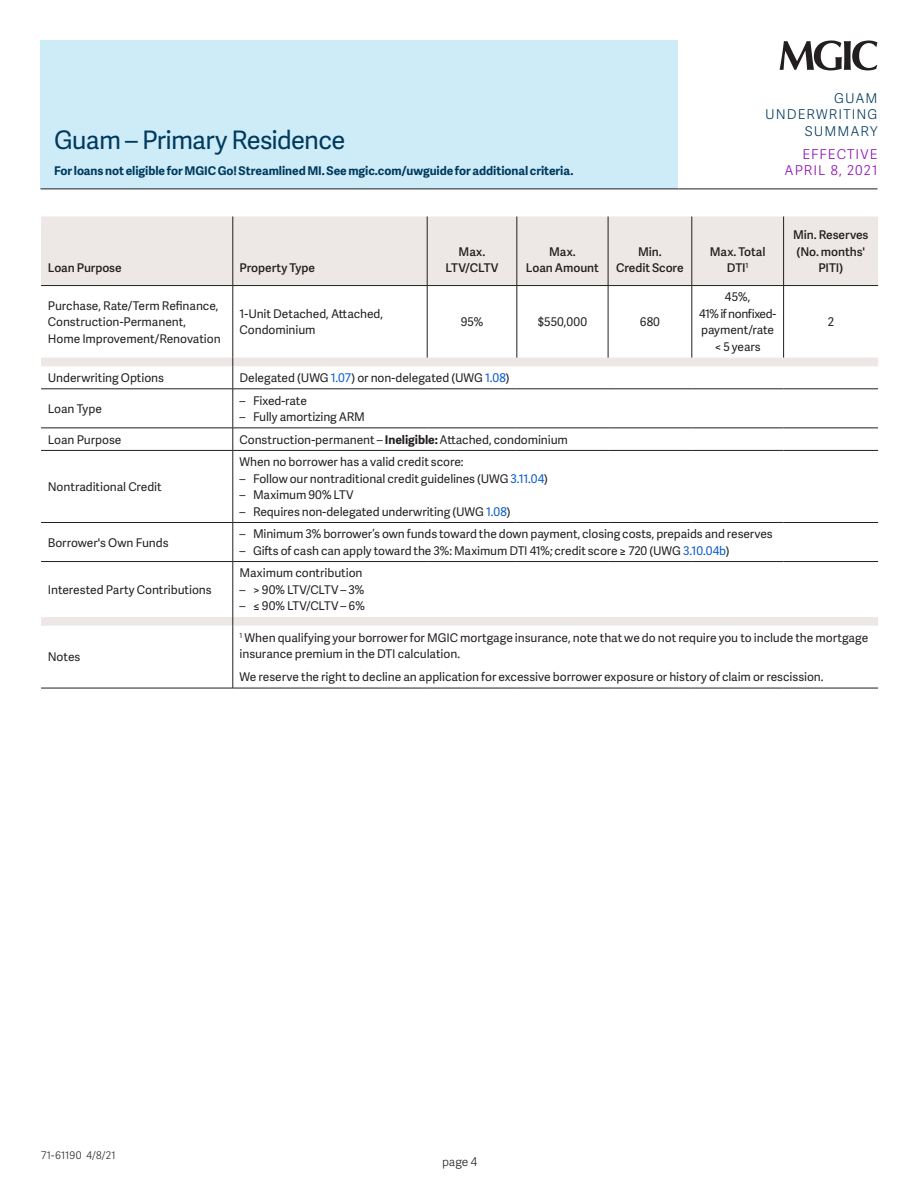
<style>
.page{position:relative;width:918px;height:1188px;background:#fff}
.page>*{position:absolute;margin:0;border:0;box-sizing:border-box;transform-origin:0 0}
.Summaries_header{font:25.5px "Adelle Sans";letter-spacing:-.03em;color:#003a5d}
.t1{font:300 13.5px/16.5px "Adelle Sans";letter-spacing:.075em;color:#003a5d;text-align:right}
.t2{font:300 13.5px/16.5px "Adelle Sans";letter-spacing:.08em;color:#8c06b1;text-align:right}
.t3{font:12px/16.5px "Adelle Sans";letter-spacing:-.005em;color:#231f20}
.t4{font:12px/16.5px "Adelle Sans Sb";letter-spacing:-.005em;color:#231f20;text-align:center}
.t5{font:700 12px "Adelle Sans";letter-spacing:-.005em;color:#003a5d}
.Page_Numbers{font:300 12px "Adelle Sans";color:#231f20}
.t6{font:300 10.5px "Adelle Sans";letter-spacing:.025em;color:#231f20}
.s1{color:#075bce}
.s2{font-weight:700}
</style>
<div class="page">
<svg style="left:780px;top:40px;width:98px;height:30px"></svg>
<div style="left:40px;top:40px;width:638px;height:149px;background:#ceebf8"></div>
<hr style="left:40px;top:189px;width:638px;height:1px;background:#231f20">
<hr style="left:678px;top:189px;width:200px;height:1px;background:#231f20">
<svg style="left:41px;top:216px;width:837px;height:410px"></svg>
<hr style="left:233px;top:216px;width:1px;height:69px;background:#231f20">
<hr style="left:427px;top:216px;width:1px;height:69px;background:#231f20">
<hr style="left:517px;top:216px;width:1px;height:69px;background:#231f20">
<hr style="left:608px;top:216px;width:1px;height:69px;background:#231f20">
<hr style="left:692px;top:216px;width:1px;height:69px;background:#231f20">
<hr style="left:41px;top:285px;width:192px;height:1px;background:#231f20">
<hr style="left:233px;top:285px;width:194px;height:1px;background:#231f20">
<hr style="left:233px;top:286px;width:1px;height:72px;background:#231f20">
<hr style="left:427px;top:285px;width:90px;height:1px;background:#231f20">
<hr style="left:427px;top:286px;width:1px;height:72px;background:#231f20">
<hr style="left:517px;top:285px;width:91px;height:1px;background:#231f20">
<hr style="left:517px;top:286px;width:1px;height:72px;background:#231f20">
<hr style="left:608px;top:285px;width:84px;height:1px;background:#231f20">
<hr style="left:608px;top:286px;width:1px;height:72px;background:#231f20">
<hr style="left:692px;top:285px;width:92px;height:1px;background:#231f20">
<hr style="left:692px;top:286px;width:1px;height:72px;background:#231f20">
<svg style="left:233px;top:358px;width:1px;height:31px"></svg>
<hr style="left:41px;top:389px;width:192px;height:1px;background:#231f20">
<hr style="left:233px;top:389px;width:194px;height:1px;background:#231f20">
<hr style="left:233px;top:389px;width:1px;height:39px;background:#231f20">
<hr style="left:427px;top:389px;width:90px;height:1px;background:#231f20">
<hr style="left:517px;top:389px;width:91px;height:1px;background:#231f20">
<hr style="left:608px;top:389px;width:84px;height:1px;background:#231f20">
<hr style="left:692px;top:389px;width:92px;height:1px;background:#231f20">
<hr style="left:784px;top:389px;width:94px;height:1px;background:#231f20">
<hr style="left:41px;top:428px;width:192px;height:1px;background:#231f20">
<hr style="left:233px;top:428px;width:194px;height:1px;background:#231f20">
<svg style="left:233px;top:428px;width:1px;height:22px"></svg>
<hr style="left:427px;top:428px;width:90px;height:1px;background:#231f20">
<hr style="left:517px;top:428px;width:91px;height:1px;background:#231f20">
<hr style="left:608px;top:428px;width:84px;height:1px;background:#231f20">
<hr style="left:692px;top:428px;width:92px;height:1px;background:#231f20">
<hr style="left:784px;top:428px;width:94px;height:1px;background:#231f20">
<hr style="left:41px;top:450px;width:192px;height:1px;background:#231f20">
<hr style="left:233px;top:450px;width:194px;height:1px;background:#231f20">
<hr style="left:233px;top:451px;width:1px;height:71px;background:#231f20">
<hr style="left:427px;top:450px;width:90px;height:1px;background:#231f20">
<hr style="left:517px;top:450px;width:91px;height:1px;background:#231f20">
<hr style="left:608px;top:450px;width:84px;height:1px;background:#231f20">
<hr style="left:692px;top:450px;width:92px;height:1px;background:#231f20">
<hr style="left:784px;top:450px;width:94px;height:1px;background:#231f20">
<hr style="left:41px;top:522px;width:192px;height:1px;background:#231f20">
<hr style="left:233px;top:522px;width:194px;height:1px;background:#231f20">
<hr style="left:233px;top:523px;width:1px;height:38px;background:#231f20">
<hr style="left:427px;top:522px;width:90px;height:1px;background:#231f20">
<hr style="left:517px;top:522px;width:91px;height:1px;background:#231f20">
<hr style="left:608px;top:522px;width:84px;height:1px;background:#231f20">
<hr style="left:692px;top:522px;width:92px;height:1px;background:#231f20">
<hr style="left:784px;top:522px;width:94px;height:1px;background:#231f20">
<hr style="left:41px;top:561px;width:192px;height:1px;background:#231f20">
<hr style="left:233px;top:561px;width:194px;height:1px;background:#231f20">
<hr style="left:233px;top:562px;width:1px;height:55px;background:#231f20">
<hr style="left:427px;top:561px;width:90px;height:1px;background:#231f20">
<hr style="left:517px;top:561px;width:91px;height:1px;background:#231f20">
<hr style="left:608px;top:561px;width:84px;height:1px;background:#231f20">
<hr style="left:692px;top:561px;width:92px;height:1px;background:#231f20">
<hr style="left:784px;top:561px;width:94px;height:1px;background:#231f20">
<hr style="left:233px;top:626px;width:1px;height:62px;background:#231f20">
<hr style="left:783px;top:216px;width:1px;height:69px;background:#231f20">
<hr style="left:784px;top:285px;width:94px;height:1px;background:#231f20">
<hr style="left:783px;top:286px;width:1px;height:72px;background:#231f20">
<hr style="left:41px;top:688px;width:192px;height:1px;background:#231f20">
<hr style="left:233px;top:688px;width:194px;height:1px;background:#231f20">
<hr style="left:427px;top:688px;width:90px;height:1px;background:#231f20">
<hr style="left:517px;top:688px;width:91px;height:1px;background:#231f20">
<hr style="left:608px;top:688px;width:84px;height:1px;background:#231f20">
<hr style="left:692px;top:688px;width:92px;height:1px;background:#231f20">
<hr style="left:784px;top:688px;width:94px;height:1px;background:#231f20">
<p class="Summaries_header" style="left:54px;top:122px;width:293px">Guam – Primary Residence</p>
<h4 class="t5" style="left:54px;top:162px;width:521px">For loans not eligible for MGIC Go! Streamlined MI. See mgic.com/uwguide for additional criteria.</h4>
<p class="t1" style="left:765px;top:89px;width:114px">GUAM<br>UNDERWRITING<br>SUMMARY</p>
<p class="t2" style="left:785px;top:145px;width:94px">EFFECTIVE<br>APRIL 8, 2021</p>
<p class="t4" style="left:48px;top:259px;width:75px">Loan Purpose</p>
<p class="t4" style="left:240px;top:259px;width:77px">Property Type</p>
<p class="t4" style="left:445px;top:243px;width:55px">Max.<br>LTV/CLTV</p>
<p class="t4" style="left:526px;top:243px;width:74px">Max.<br>Loan Amount</p>
<p class="t4" style="left:616px;top:243px;width:69px">Min.<br>Credit Score</p>
<p class="t4" style="left:710px;top:243px;width:57px">Max. Total<br>DTI<sup>1</sup></p>
<p class="t3" style="left:48px;top:297px;width:174px">Purchase, Rate/Term Refinance,<br>Construction-Permanent,<br>Home Improvement/Renovation</p>
<p class="t3" style="left:240px;top:305px;width:145px">1-Unit Detached, Attached,<br>Condominium</p>
<p class="t3" style="left:461px;top:313px;width:24px">95%</p>
<p class="t3" style="left:538px;top:313px;width:51px">$550,000</p>
<p class="t3" style="left:640px;top:313px;width:22px">680</p>
<p class="t3" style="left:48px;top:369px;width:118px">Underwriting Options</p>
<p class="t3" style="left:240px;top:369px;width:272px">Delegated (UWG <span class="s1">1.07</span>) or non-delegated (UWG <span class="s1">1.08</span>)</p>
<p class="t3" style="left:48px;top:400px;width:56px">Loan Type</p>
<p class="t3" style="left:240px;top:392px;width:69px">– Fixed-rate</p>
<p class="t3" style="left:240px;top:408px;width:127px">– Fully amortizing ARM</p>
<p class="t3" style="left:48px;top:431px;width:75px">Loan Purpose</p>
<p class="t3" style="left:240px;top:431px;width:330px">Construction-permanent – <span class="s2">Ineligible:</span> Attached, condominium</p>
<p class="t3" style="left:48px;top:478px;width:115px">Nontraditional Credit</p>
<p class="t3" style="left:240px;top:453px;width:226px">When no borrower has a valid credit score:</p>
<p class="t3" style="left:240px;top:470px;width:310px">– Follow our nontraditional credit guidelines (UWG <span class="s1">3.11.04</span>)</p>
<p class="t3" style="left:240px;top:486px;width:116px">– Maximum 90% LTV</p>
<p class="t3" style="left:240px;top:503px;width:273px">– Requires non-delegated underwriting (UWG <span class="s1">1.08</span>)</p>
<p class="t3" style="left:699px;top:288px;width:79px;text-align:center">45%,<br>41% if nonfixed&shy;payment/rate &lt; 5 years</p>
<p class="t3" style="left:48px;top:534px;width:122px">Borrower's Own Funds</p>
<p class="t3" style="left:48px;top:581px;width:165px">Interested Party Contributions</p>
<p class="t3" style="left:240px;top:525px;width:535px">– Minimum 3% borrower’s own funds toward the down payment, closing costs, prepaids and reserves</p>
<p class="t3" style="left:240px;top:542px;width:492px">– Gifts of cash can apply toward the 3%: Maximum DTI 41%; credit score ≥ 720 (UWG <span class="s1">3.10.04b</span>)</p>
<p class="t3" style="left:240px;top:564px;width:125px">Maximum contribution</p>
<p class="t3" style="left:240px;top:581px;width:127px">– &gt; 90% LTV/CLTV – 3%</p>
<p class="t3" style="left:240px;top:597px;width:127px">– ≤ 90% LTV/CLTV – 6%</p>
<p class="t4" style="left:793px;top:226px;width:77px">Min. Reserves (No. months'<br>PITI)</p>
<p class="t3" style="left:828px;top:313px;width:8px">2</p>
<p class="t3" style="left:48px;top:648px;width:34px">Notes</p>
<p class="t3" style="left:240px;top:629px;width:630px"><sup>1</sup> When qualifying your borrower for MGIC mortgage insurance, note that we do not require you to include the mortgage insurance premium in the DTI calculation.</p>
<p class="t3" style="left:240px;top:668px;width:586px">We reserve the right to decline an application for excessive borrower exposure or history of claim or rescission.</p>
<p class="t6" style="left:41px;top:1148px;width:76px">71-61190 4/8/21</p>
<p class="Page_Numbers" style="left:442px;top:1153px;width:37px">page 4</p>
</div>
